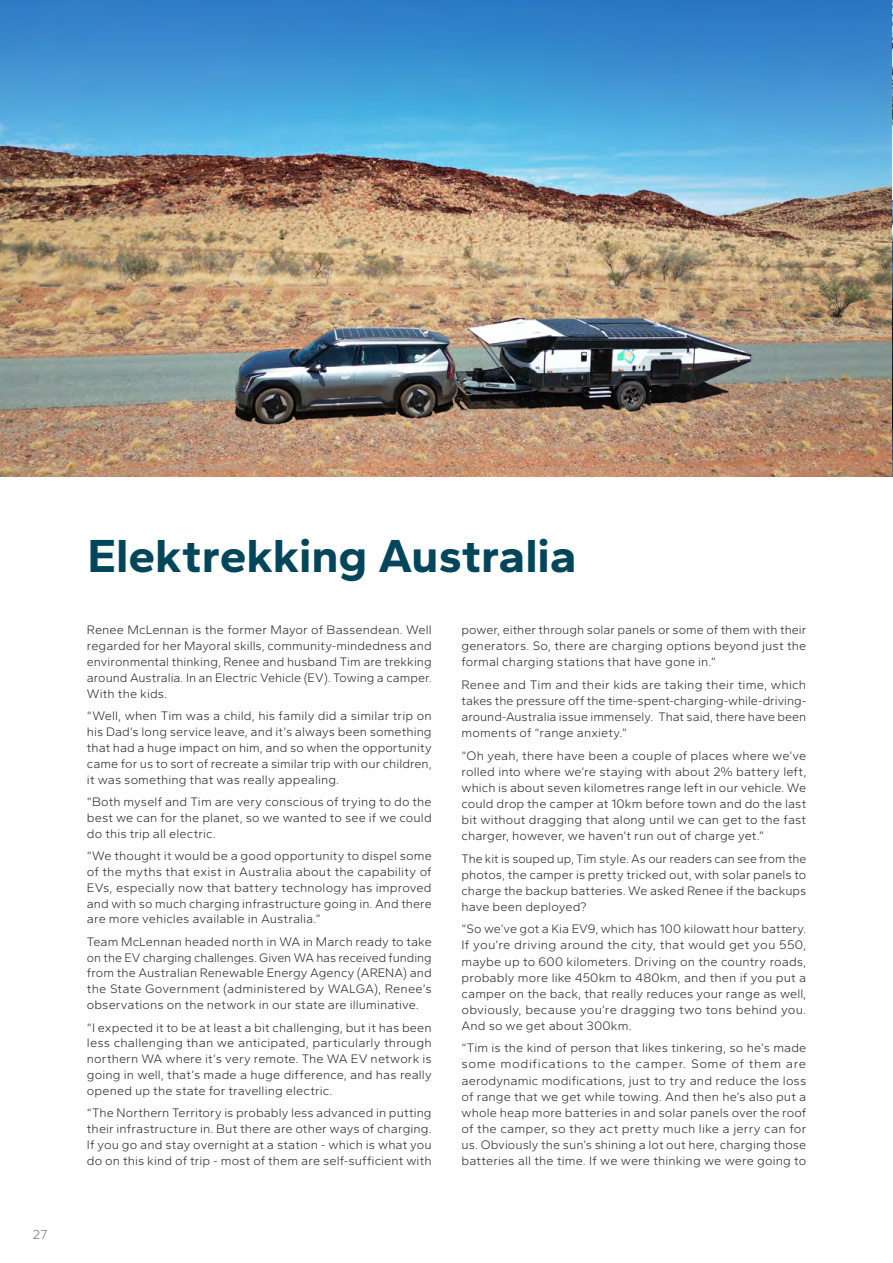
<style>
.page{position:relative;width:893px;height:1263px;background:#fff}
.page>*{position:absolute;margin:0;border:0;box-sizing:border-box;transform-origin:0 0}
.t1{font:700 48px "Gantari";letter-spacing:-.005em;color:#00465b}
.t2{font:300 13.5px "Gantari";color:#6d6e71}
.t3{font:300 12.75px/16px "Gantari";letter-spacing:.005em;color:#292829;text-align:justify}
</style>
<div class="page">
<img style="left:0;top:0;width:893px;height:476px">
<p class="t2" style="left:33px;top:1225px;width:16px">27</p>
<h1 class="t1" style="left:87px;top:525px;width:491px">Elektrekking Australia</h1>
<p class="t3" style="left:87px;top:622px;width:346px">Renee McLennan is the former Mayor of Bassendean. Well regarded for her Mayoral skills, community-mindedness and environmental thinking, Renee and husband Tim are trekking around Australia. In an Electric Vehicle (EV). Towing a camper.<br>With the kids.</p>
<p class="t3" style="left:87px;top:707px;width:346px">“Well, when Tim was a child, his family did a similar trip on his Dad’s long service leave, and it’s always been something that had a huge impact on him, and so when the opportunity came for us to sort of recreate a similar trip with our children, it was something that was really appealing.</p>
<p class="t3" style="left:87px;top:793px;width:346px">“Both myself and Tim are very conscious of trying to do the best we can for the planet, so we wanted to see if we could do this trip all electric.</p>
<p class="t3" style="left:87px;top:847px;width:346px">“We thought it would be a good opportunity to dispel some of the myths that exist in Australia about the capability of EVs, especially now that battery technology has improved and with so much charging infrastructure going in. And there are more vehicles available in Australia.”</p>
<p class="t3" style="left:87px;top:933px;width:346px">Team McLennan headed north in WA in March ready to take on the EV charging challenges. Given WA has received funding from the Australian Renewable Energy Agency (ARENA) and the State Government (administered by WALGA), Renee’s observations on the network in our state are illuminative.</p>
<p class="t3" style="left:87px;top:1019px;width:346px">“I expected it to be at least a bit challenging, but it has been less challenging than we anticipated, particularly through northern WA where it’s very remote. The WA EV network is going in well, that’s made a huge difference, and has really opened up the state for travelling electric.</p>
<p class="t3" style="left:87px;top:1105px;width:346px">“The Northern Territory is probably less advanced in putting their infrastructure in. But there are other ways of charging.<br>If you go and stay overnight at a station - which is what you do on this kind of trip - most of them are self-sufficient with</p>
<p class="t3" style="left:461px;top:622px;width:346px">power, either through solar panels or some of them with their generators. So, there are charging options beyond just the formal charging stations that have gone in.”</p>
<p class="t3" style="left:461px;top:676px;width:346px">Renee and Tim and their kids are taking their time, which takes the pressure off the time-spent-charging-while-driving&shy;around-Australia issue immensely. That said, there have been moments of “range anxiety.”</p>
<p class="t3" style="left:461px;top:747px;width:346px">“Oh yeah, there have been a couple of places where we’ve rolled into where we’re staying with about 2% battery left, which is about seven kilometres range left in our vehicle. We could drop the camper at 10km before town and do the last bit without dragging that along until we can get to the fast charger, however, we haven’t run out of charge yet.”</p>
<p class="t3" style="left:461px;top:850px;width:346px">The kit is souped up, Tim style. As our readers can see from the photos, the camper is pretty tricked out, with solar panels to charge the backup batteries. We asked Renee if the backups have been deployed?</p>
<p class="t3" style="left:461px;top:921px;width:346px">“So we’ve got a Kia EV9, which has 100 kilowatt hour battery.<br>If you’re driving around the city, that would get you 550, maybe up to 600 kilometers. Driving on the country roads, probably more like 450km to 480km, and then if you put a camper on the back, that really reduces your range as well, obviously, because you’re dragging two tons behind you.<br>And so we get about 300km.</p>
<p class="t3" style="left:461px;top:1040px;width:346px">“Tim is the kind of person that likes tinkering, so he’s made some modifications to the camper. Some of them are aerodynamic modifications, just to try and reduce the loss of range that we get while towing. And then he’s also put a whole heap more batteries in and solar panels over the roof of the camper, so they act pretty much like a jerry can for us. Obviously the sun’s shining a lot out here, charging those batteries all the time. If we were thinking we were going to</p>
</div>
